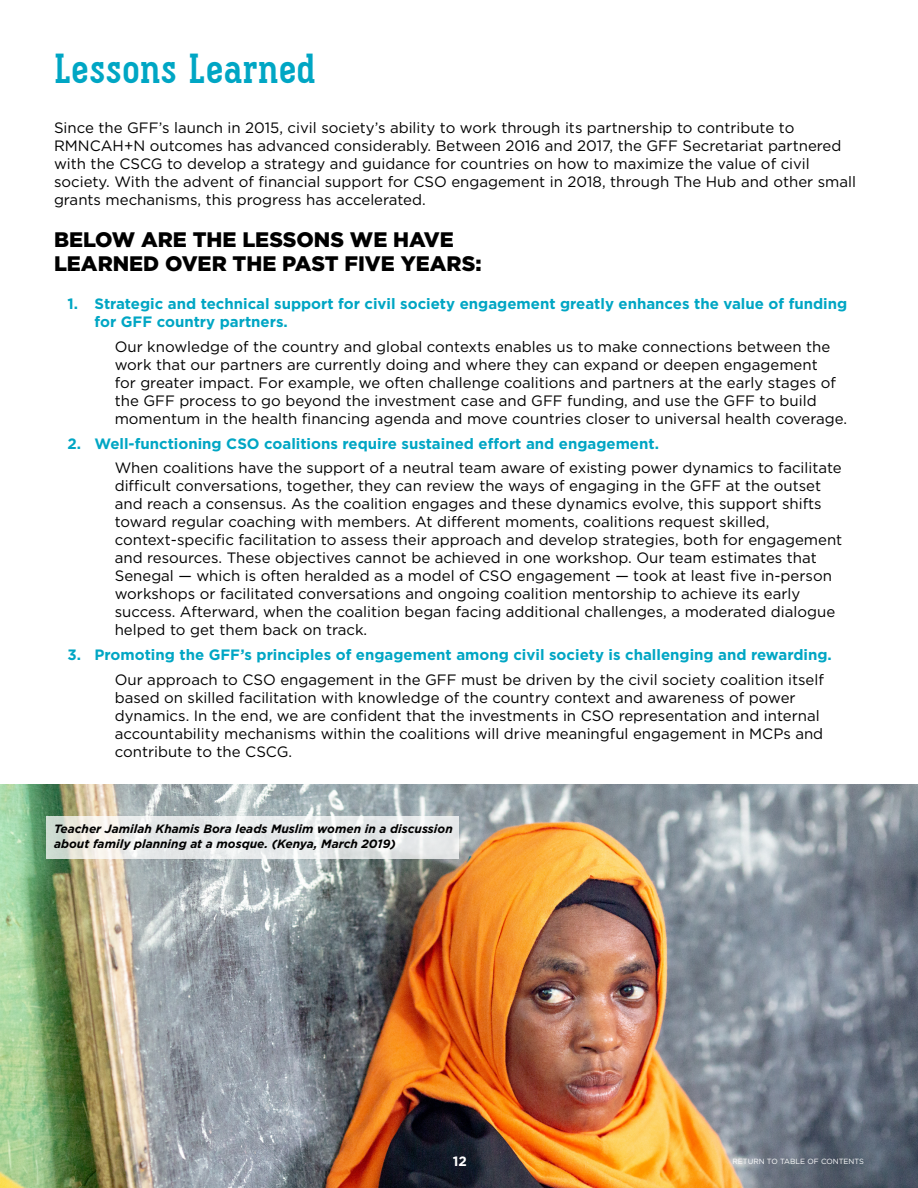
<style>
.page{position:relative;width:918px;height:1188px;background:#fff}
.page>*{position:absolute;margin:0;border:0;box-sizing:border-box;transform-origin:0 0}
.t1{font:42px "Pekora Bold Slab Serif";color:#00a6c4}
.Body_Sub_Headline{font:900 21px/24px "Gotham";color:#000}
.Lessons_Learned_Bull{font:15px/18px "Gotham";color:#000}
.Body{font:15px/18px "Gotham";color:#000}
.t2{font:700 15px/18px "Gotham";color:#00a6c4}
.t3{font:700 13.5px "Gotham";color:#fff}
.Captions{font:italic 700 12px/15px "Gotham";color:#000}
.t4{font:7.5px "Gotham";color:#fff}
</style>
<div class="page">
<img style="left:1px;top:784px;width:917px;height:404px">
<svg style="left:46px;top:817px;width:413px;height:42px;fill:#e7eaea"></svg>
<p class="t1" style="left:54px;top:45px;width:263px">Lessons Learned</p>
<p class="Body" style="left:54px;top:118px;width:804px">Since the GFF’s launch in 2015, civil society’s ability to work through its partnership to contribute to RMNCAH+N outcomes has advanced considerably. Between 2016 and 2017, the GFF Secretariat partnered with the CSCG to develop a strategy and guidance for countries on how to maximize the value of civil society. With the advent of financial support for CSO engagement in 2018, through The Hub and other small grants mechanisms, this progress has accelerated.</p>
<p class="Body_Sub_Headline" style="left:54px;top:227px;width:429px">BELOW ARE THE LESSONS WE HAVE<br>LEARNED OVER THE PAST FIVE YEARS:</p>
<p class="t2" style="left:94px;top:295px;width:754px;text-indent:-27px">1. Strategic and technical support for civil society engagement greatly enhances the value of funding for GFF country partners.</p>
<p class="Lessons_Learned_Bull" style="left:115px;top:337px;width:734px">Our knowledge of the country and global contexts enables us to make connections between the work that our partners are currently doing and where they can expand or deepen engagement<br>for greater impact. For example, we often challenge coalitions and partners at the early stages of the GFF process to go beyond the investment case and GFF funding, and use the GFF to build momentum in the health financing agenda and move countries closer to universal health coverage.</p>
<p class="t2" style="left:68px;top:434px;width:593px">2. Well-functioning CSO coalitions require sustained effort and engagement.</p>
<p class="Lessons_Learned_Bull" style="left:115px;top:459px;width:729px">When coalitions have the support of a neutral team aware of existing power dynamics to facilitate difficult conversations, together, they can review the ways of engaging in the GFF at the outset and reach a consensus. As the coalition engages and these dynamics evolve, this support shifts toward regular coaching with members. At different moments, coalitions request skilled,</p>
<p class="Lessons_Learned_Bull" style="left:115px;top:531px;width:729px">context-specific facilitation to assess their approach and develop strategies, both for engagement and resources. These objectives cannot be achieved in one workshop. Our team estimates that Senegal — which is often heralded as a model of CSO engagement — took at least five in-person workshops or facilitated conversations and ongoing coalition mentorship to achieve its early success. Afterward, when the coalition began facing additional challenges, a moderated dialogue helped to get them back on track.</p>
<p class="t2" style="left:68px;top:646px;width:766px">3. Promoting the GFF’s principles of engagement among civil society is challenging and rewarding.</p>
<p class="Lessons_Learned_Bull" style="left:115px;top:670px;width:711px">Our approach to CSO engagement in the GFF must be driven by the civil society coalition itself based on skilled facilitation with knowledge of the country context and awareness of power dynamics. In the end, we are confident that the investments in CSO representation and internal accountability mechanisms within the coalitions will drive meaningful engagement in MCPs and contribute to the CSCG.</p>
<p class="Captions" style="left:54px;top:821px;width:400px">Teacher Jamilah Khamis Bora leads Muslim women in a discussion about family planning at a mosque. (Kenya, March 2019)</p>
<p class="t3" style="left:453px;top:1153px;width:16px">12</p>
<p class="t4" style="left:732px;top:1156px;width:133px">RETURN TO TABLE OF CONTENTS</p>
</div>
